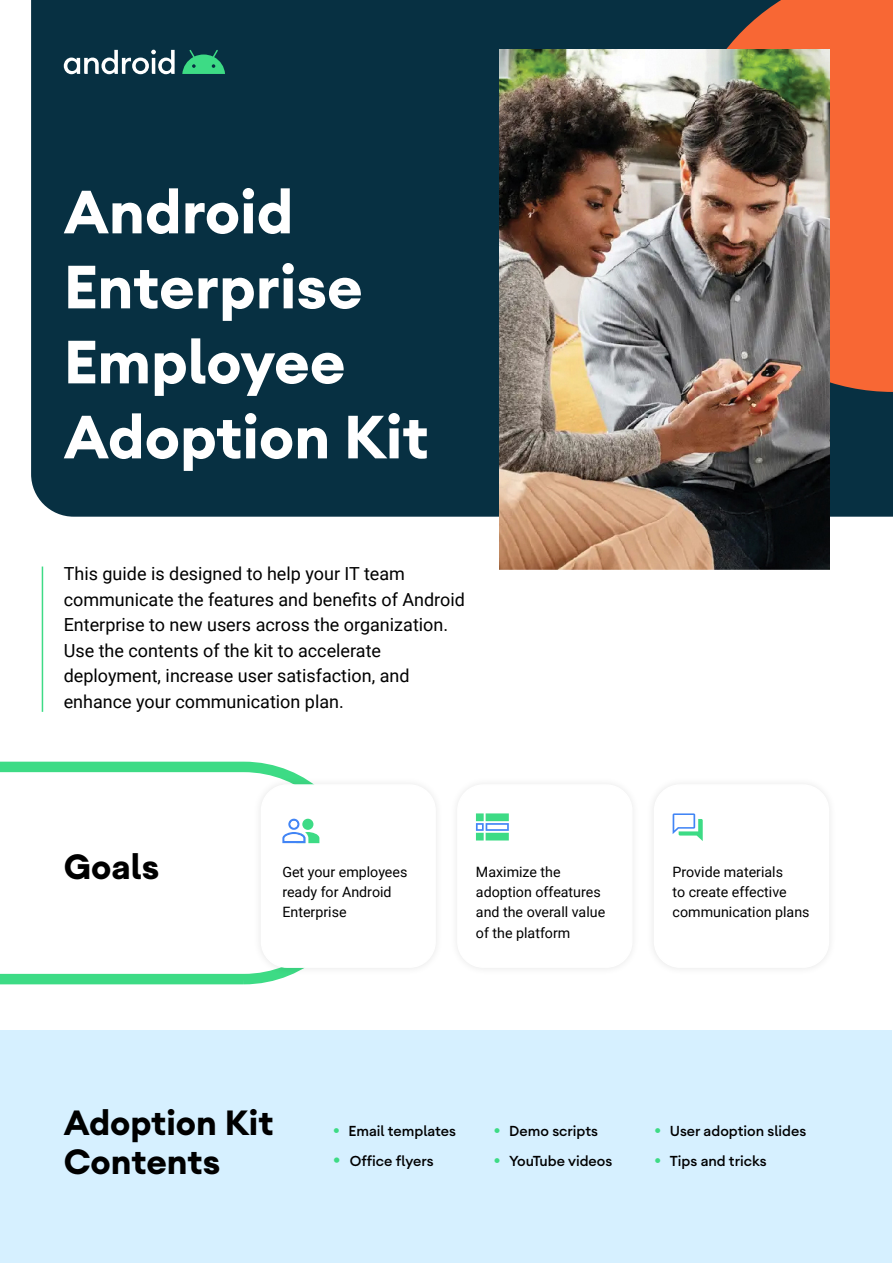
<style>
.page{position:relative;width:893px;height:1263px;background:#fff}
.page>*{position:absolute;margin:0;border:0;box-sizing:border-box;transform-origin:0 0}
.t1{font:700 60px/75px "Android Euclid";color:#fff}
.t2{font:700 34.5px/39px "Android Euclid";color:#000}
.t3{font:18px/25.5px "Roboto";color:#000}
.t4{font:14.25px/20.2px "Roboto";color:#000}
.t5{font:500 14.25px "Android Euclid";color:#000}
.s1{font-size:18px;color:#3ddb85}
.s2{font-size:19.5px;color:#3ddb85}
</style>
<div class="page">
<div style="left:1px;top:1030px;width:891px;height:232px;background:#d6f0ff"></div>
<svg style="left:0;top:761px;width:300px;height:224px"></svg>
<div style="left:253px;top:776px;width:191px;height:200px;background:#000;opacity:.1"></div>
<div style="left:261px;top:785px;width:174px;height:182px;background:#fff;border-radius:26px"></div>
<div style="left:261px;top:784px;width:175px;height:184px;border:2px solid #fff;border-radius:26px"></div>
<div style="left:457px;top:784px;width:175px;height:184px;border:2px solid #fff;border-radius:26px"></div>
<div style="left:654px;top:784px;width:175px;height:184px;border:2px solid #fff;border-radius:26px"></div>
<div style="left:31px;top:0;width:862px;height:517px;background:#073042"></div>
<svg style="left:64px;top:50px;width:111px;height:24px"></svg>
<svg style="left:182px;top:50px;width:43px;height:24px"></svg>
<svg style="left:681px;top:0;width:212px;height:392px;background:#d2633b"></svg>
<svg style="left:282px;top:819px;width:37px;height:24px"></svg>
<svg style="left:476px;top:813px;width:33px;height:27px"></svg>
<svg style="left:673px;top:813px;width:30px;height:28px"></svg>
<img style="left:500px;top:50px;width:329px;height:519px">
<hr style="left:42px;top:566px;width:1px;height:146px;background:#3ddb85">
<h1 class="t1" style="left:64px;top:175px;width:366px">Android<br>Enterprise<br>Employee<br>Adoption Kit</h1>
<p class="t3" style="left:64px;top:560px;width:403px">This guide is designed to help your IT team communicate the features and benefits of Android Enterprise to new users across the organization.<br>Use the contents of the kit to accelerate deployment, increase user satisfaction, and enhance your communication plan.</p>
<h2 class="t2" style="left:64px;top:848px;width:97px">Goals</h2>
<p class="t4" style="left:282px;top:861px;width:127px">Get your employees ready for Android<br>Enterprise</p>
<p class="t4" style="left:476px;top:861px;width:131px">Maximize the adoption offeatures and the overall value of the platform</p>
<p class="t4" style="left:673px;top:861px;width:138px">Provide materials<br>to create effective communication plans</p>
<h2 class="t2" style="left:64px;top:1104px;width:211px">Adoption Kit<br>Contents</h2>
<p class="t5" style="left:333px;top:1122px;width:125px"><span class="s1">•</span> Email templates</p>
<p class="t5" style="left:333px;top:1152px;width:102px"><span class="s2">•</span> Office flyers</p>
<p class="t5" style="left:493px;top:1122px;width:106px"><span class="s1">•</span> Demo scripts</p>
<p class="t5" style="left:493px;top:1152px;width:121px"><span class="s1">•</span> YouTube videos</p>
<p class="t5" style="left:654px;top:1122px;width:154px"><span class="s1">•</span> User adoption slides</p>
<p class="t5" style="left:654px;top:1152px;width:114px"><span class="s1">•</span> Tips and tricks</p>
</div>
